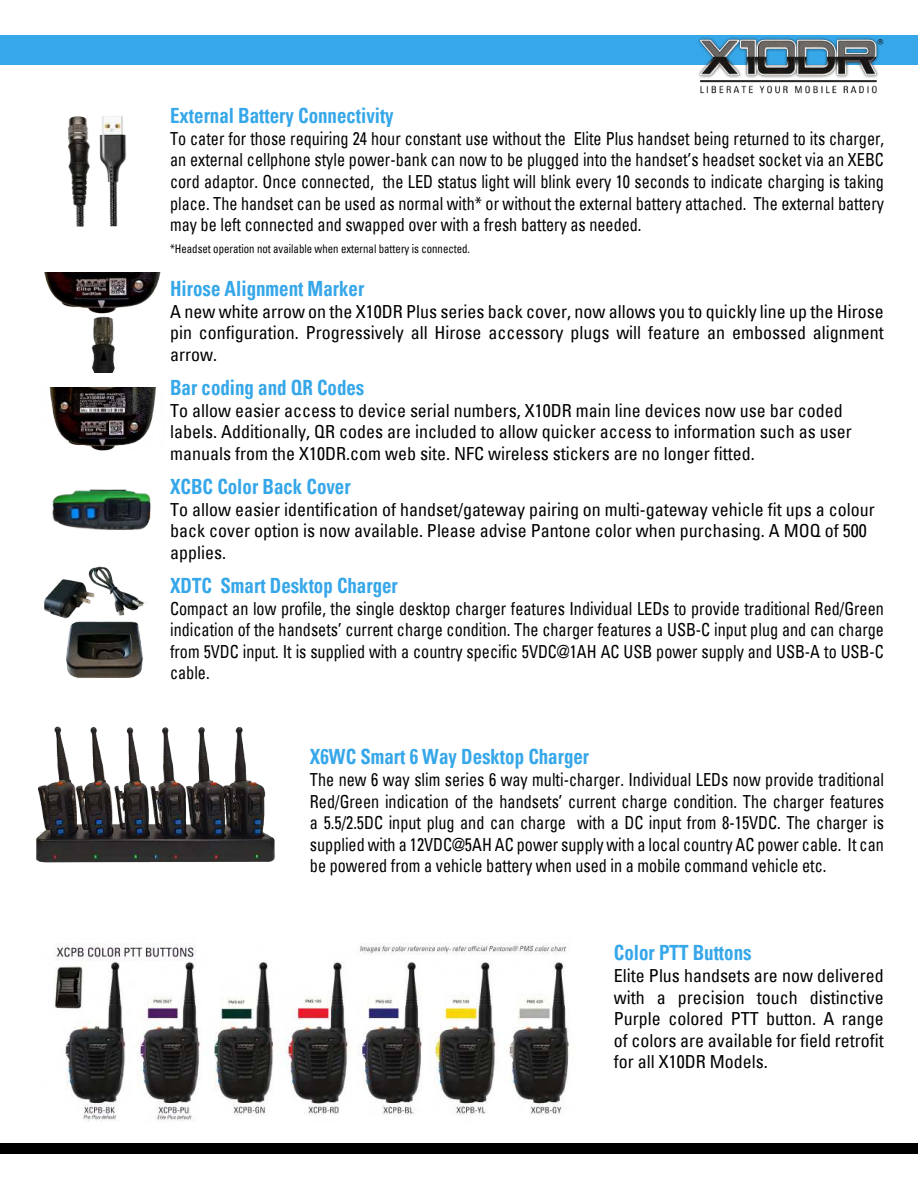
<style>
.page{position:relative;width:918px;height:1188px;background:#fff}
.page>*{position:absolute;margin:0;border:0;box-sizing:border-box;transform-origin:0 0}
.t1{font:700 condensed 21px "Univers";color:#36a7e9;scale:.9 1}
.t2{font:condensed 18px/21.6px "Univers";color:#000;text-align:justify;scale:.9 1}
.t3{font:condensed 18px/21.6px "Univers";color:#000;text-align:justify}
.t4{font:condensed 12px "Univers";color:#000;scale:.9 1}
</style>
<div class="page">
<div style="left:0;top:35px;width:918px;height:30px;background:#36a7e9"></div>
<img style="left:36px;top:726px;width:239px;height:137px">
<img style="left:68px;top:116px;width:58px;height:111px">
<img style="left:44px;top:566px;width:103px;height:112px">
<div style="left:0;top:1143px;width:918px;height:11px;background:#000"></div>
<img style="left:52px;top:489px;width:99px;height:41px">
<img style="left:698px;top:37px;width:186px;height:57px">
<img style="left:54px;top:943px;width:516px;height:179px">
<img style="left:49px;top:388px;width:107px;height:63px">
<img style="left:44px;top:272px;width:117px;height:101px">
<p class="t1" style="left:170px;top:107px;width:250px">External Battery Connectivity</p>
<p class="t2" style="left:170px;top:129px;width:795px">To cater for those requiring 24 hour constant use without the Elite Plus handset being returned to its charger, an external cellphone style power-bank can now to be plugged into the handset’s headset socket via an XEBC cord adaptor. Once connected, the LED status light will blink every 10 seconds to indicate charging is taking place. The handset can be used as normal with* or without the external battery attached. The external battery may be left connected and swapped over with a fresh battery as needed.</p>
<p class="t4" style="left:170px;top:244px;width:335px">*Headset operation not available when external battery is connected.</p>
<p class="t1" style="left:170px;top:280px;width:217px">Hirose Alignment Marker</p>
<p class="t3" style="left:170px;top:302px;width:715px">A new white arrow on the X10DR Plus series back cover, now allows you to quickly line up the Hirose pin configuration. Progressively all Hirose accessory plugs will feature an embossed alignment arrow.</p>
<p class="t1" style="left:170px;top:379px;width:217px">Bar coding and QR Codes</p>
<p class="t3" style="left:170px;top:401px;width:683px;text-align:left">To allow easier access to device serial numbers, X10DR main line devices now use bar coded labels. Additionally, QR codes are included to allow quicker access to information such as user manuals from the X10DR.com web site. NFC wireless stickers are no longer fitted.</p>
<p class="t1" style="left:170px;top:478px;width:202px">XCBC Color Back Cover</p>
<p class="t3" style="left:170px;top:500px;width:706px;text-align:left">To allow easier identification of handset/gateway pairing on multi-gateway vehicle fit ups a colour back cover option is now available. Please advise Pantone color when purchasing. A MOQ of 500 applies.</p>
<p class="t1" style="left:170px;top:577px;width:255px">XDTC Smart Desktop Charger</p>
<p class="t2" style="left:170px;top:599px;width:795px">Compact an low profile, the single desktop charger features Individual LEDs to provide traditional Red/Green indication of the handsets’ current charge condition. The charger features a USB-C input plug and can charge from 5VDC input. It is supplied with a country specific 5VDC@1AH AC USB power supply and USB-A to USB-C cable.</p>
<p class="t1" style="left:310px;top:749px;width:312px">X6WC Smart 6 Way Desktop Charger</p>
<p class="t2" style="left:310px;top:770px;width:639px">The new 6 way slim series 6 way multi-charger. Individual LEDs now provide traditional Red/Green indication of the handsets’ current charge condition. The charger features a 5.5/2.5DC input plug and can charge with a DC input from 8-15VDC. The charger is supplied with a 12VDC@5AH AC power supply with a local country AC power cable. It can be powered from a vehicle battery when used in a mobile command vehicle etc.</p>
<p class="t1" style="left:614px;top:945px;width:154px">Color PTT Buttons</p>
<p class="t3" style="left:614px;top:966px;width:272px">Elite Plus handsets are now delivered with a precision touch distinctive Purple colored PTT button. A range of colors are available for field retrofit for all X10DR Models.</p>
</div>
